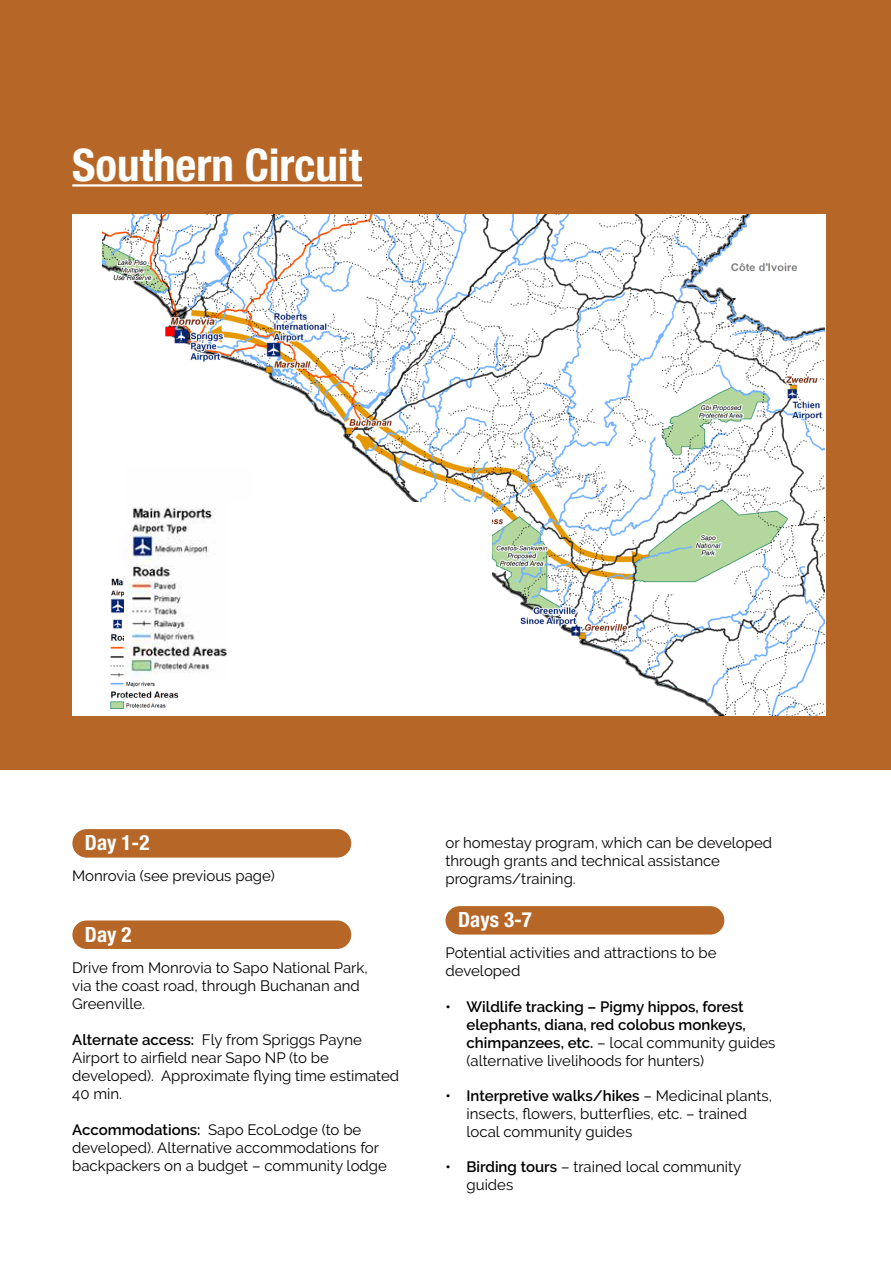
<style>
.page{position:relative;width:891px;height:1269px;background:#fff}
.page>*{position:absolute;margin:0;border:0;box-sizing:border-box;transform-origin:0 0}
.t1{font:700 condensed 45px "Helvetica Neue LT Pro";color:#fff}
.t2{font:700 condensed 21px "Helvetica Neue LT Std";color:#fff}
.t3{font:15px/18px "Raleway";color:#000}
.t4{font:600 15px/18px "Raleway";color:#000}
.s1{font-weight:600}
.s2{font-weight:400}
</style>
<div class="page">
<div style="left:0;top:0;width:891px;height:770px;background:#b66728"></div>
<hr style="left:72px;top:184px;width:290px;height:3px;background:#fff">
<div style="left:72px;top:214px;width:753px;height:502px;background:#fff"></div>
<img style="left:102px;top:214px;width:723px;height:502px">
<img style="left:125px;top:466px;width:129px;height:213px">
<div style="left:72px;top:829px;width:279px;height:29px;background:#b66728;border-radius:14px"></div>
<div style="left:445px;top:906px;width:279px;height:29px;background:#b66728;border-radius:14px"></div>
<div style="left:72px;top:920px;width:279px;height:29px;background:#b66728;border-radius:14px"></div>
<div style="left:228px;top:502px;width:263px;height:209px;background:#fff"></div>
<h1 class="t1" style="left:72px;top:138px;width:291px">Southern Circuit</h1>
<h2 class="t2" style="left:85px;top:830px;width:66px">Day 1-2</h2>
<p class="t3" style="left:72px;top:867px;width:204px">Monrovia (see previous page)</p>
<h2 class="t2" style="left:85px;top:922px;width:48px">Day 2</h2>
<p class="t3" style="left:72px;top:959px;width:297px">Drive from Monrovia to Sapo National Park, via the coast road, through Buchanan and<br>Greenville.</p>
<p class="t3" style="left:72px;top:1031px;width:328px"><span class="s1">Alternate access:</span> Fly from Spriggs Payne Airport to airfield near Sapo NP (to be developed). Approximate flying time estimated 40 min.</p>
<p class="t3" style="left:72px;top:1121px;width:316px"><span class="s1">Accommodations:</span> Sapo EcoLodge (to be developed). Alternative accommodations for backpackers on a budget – community lodge</p>
<p class="t3" style="left:446px;top:833px;width:328px">or homestay program, which can be developed through grants and technical assistance programs/training.</p>
<h2 class="t2" style="left:458px;top:907px;width:75px">Days 3-7</h2>
<p class="t3" style="left:446px;top:943px;width:272px">Potential activities and attractions to be developed</p>
<p class="t4" style="left:466px;top:998px;width:311px;text-indent:-21px">• Wildlife tracking – Pigmy hippos, forest elephants, diana, red colobus monkeys, chimpanzees, etc. <span class="s2">– local community guides (alternative livelihoods for hunters)</span></p>
<p class="t3" style="left:466px;top:1086px;width:307px;text-indent:-21px"><span class="s1">• Interpretive walks/hikes</span> – Medicinal plants, insects, flowers, butterflies, etc. – trained local community guides</p>
<p class="t3" style="left:466px;top:1157px;width:276px;text-indent:-21px"><span class="s1">• Birding tours</span> – trained local community guides</p>
</div>
